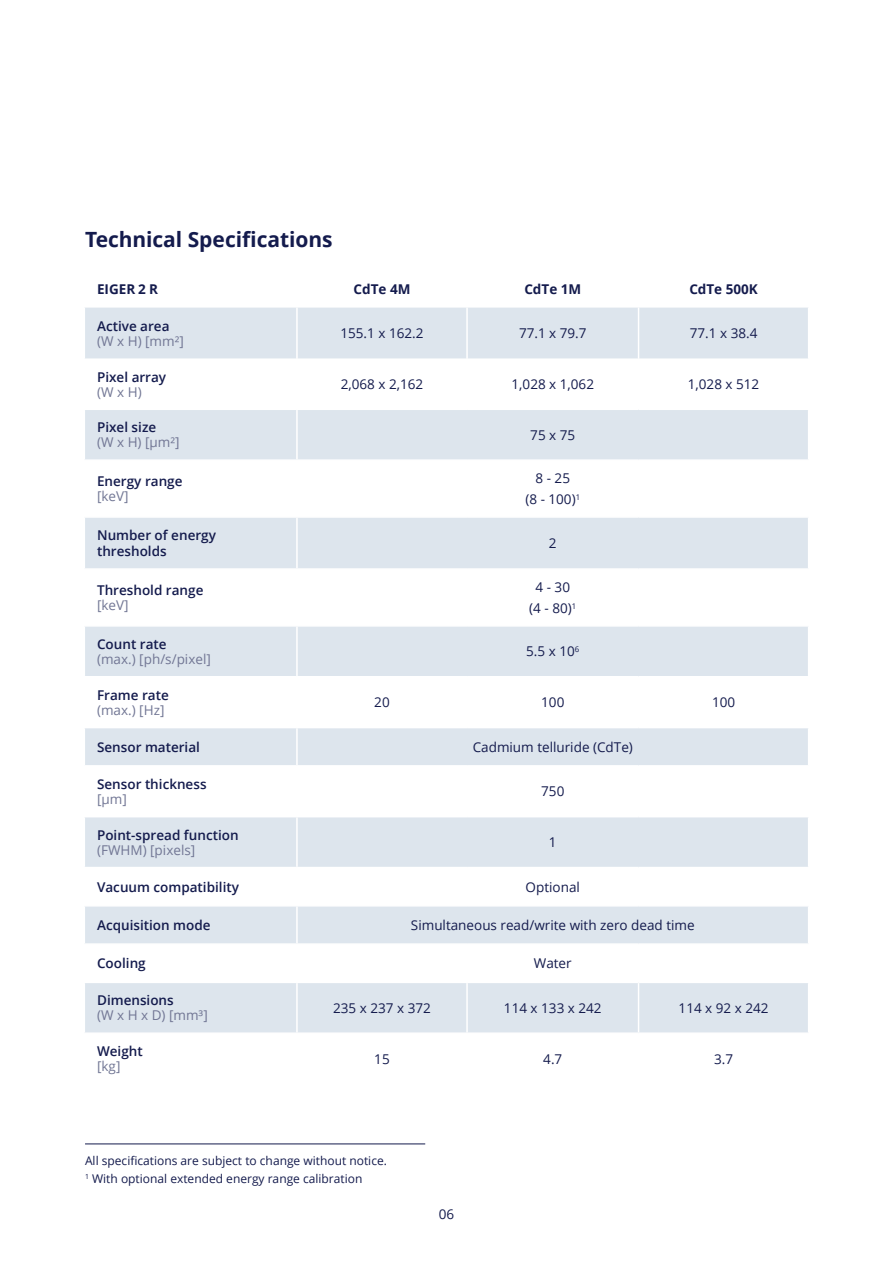
<style>
.page{position:relative;width:893px;height:1263px;background:#fff}
.page>*{position:absolute;margin:0;border:0;box-sizing:border-box;transform-origin:0 0}
.t1{font:700 21px "Open Sans";letter-spacing:-.005em;color:#141b4d}
.t2{font:13.5px/21px "Open Sans";color:#141b4d;text-align:center}
.t3{font:600 13.5px/16.2px "Open Sans";color:#141b4d}
.t4{font:13.5px "Open Sans";color:#717694}
.t5{font:700 13.5px "Open Sans";color:#141b4d}
.t6{font:12px/18px "Open Sans";color:#141b4d}
</style>
<div class="page">
<svg style="left:85px;top:308px;width:723px;height:724px;fill:#dde5ed"></svg>
<hr style="left:296px;top:308px;width:2px;height:50px;background:#fff">
<hr style="left:466px;top:308px;width:2px;height:50px;background:#fff">
<hr style="left:638px;top:308px;width:1px;height:50px;background:#fff">
<hr style="left:296px;top:358px;width:2px;height:50px;background:#fff">
<hr style="left:466px;top:358px;width:2px;height:50px;background:#fff">
<hr style="left:638px;top:358px;width:1px;height:50px;background:#fff">
<hr style="left:84px;top:459px;width:213px;height:2px;background:#fff">
<hr style="left:84px;top:516px;width:213px;height:2px;background:#fff">
<hr style="left:84px;top:568px;width:213px;height:2px;background:#fff">
<hr style="left:84px;top:625px;width:213px;height:2px;background:#fff">
<hr style="left:84px;top:676px;width:213px;height:1px;background:#fff">
<hr style="left:296px;top:677px;width:2px;height:50px;background:#fff">
<hr style="left:466px;top:677px;width:2px;height:50px;background:#fff">
<hr style="left:638px;top:677px;width:1px;height:50px;background:#fff">
<hr style="left:84px;top:727px;width:213px;height:1px;background:#fff">
<hr style="left:84px;top:765px;width:213px;height:2px;background:#fff">
<hr style="left:84px;top:816px;width:213px;height:1px;background:#fff">
<hr style="left:84px;top:867px;width:213px;height:1px;background:#fff">
<hr style="left:84px;top:905px;width:213px;height:1px;background:#fff">
<hr style="left:84px;top:943px;width:213px;height:2px;background:#fff">
<hr style="left:84px;top:981px;width:213px;height:2px;background:#fff">
<hr style="left:296px;top:983px;width:2px;height:49px;background:#fff">
<hr style="left:466px;top:983px;width:2px;height:49px;background:#fff">
<hr style="left:638px;top:983px;width:1px;height:49px;background:#fff">
<hr style="left:84px;top:408px;width:213px;height:2px;background:#fff">
<hr style="left:296px;top:906px;width:2px;height:37px;background:#fff">
<hr style="left:297px;top:943px;width:170px;height:2px;background:#fff">
<hr style="left:296px;top:945px;width:2px;height:36px;background:#fff">
<hr style="left:467px;top:943px;width:172px;height:2px;background:#fff">
<hr style="left:639px;top:943px;width:170px;height:2px;background:#fff">
<hr style="left:297px;top:981px;width:170px;height:2px;background:#fff">
<hr style="left:467px;top:981px;width:172px;height:2px;background:#fff">
<hr style="left:639px;top:981px;width:170px;height:2px;background:#fff">
<hr style="left:296px;top:868px;width:2px;height:37px;background:#fff">
<hr style="left:297px;top:905px;width:170px;height:1px;background:#fff">
<hr style="left:467px;top:905px;width:172px;height:1px;background:#fff">
<hr style="left:639px;top:905px;width:170px;height:1px;background:#fff">
<hr style="left:296px;top:817px;width:2px;height:50px;background:#fff">
<hr style="left:297px;top:867px;width:170px;height:1px;background:#fff">
<hr style="left:467px;top:867px;width:172px;height:1px;background:#fff">
<hr style="left:639px;top:867px;width:170px;height:1px;background:#fff">
<hr style="left:296px;top:767px;width:2px;height:49px;background:#fff">
<hr style="left:297px;top:816px;width:170px;height:1px;background:#fff">
<hr style="left:467px;top:816px;width:172px;height:1px;background:#fff">
<hr style="left:639px;top:816px;width:170px;height:1px;background:#fff">
<hr style="left:297px;top:727px;width:170px;height:1px;background:#fff">
<hr style="left:296px;top:728px;width:2px;height:37px;background:#fff">
<hr style="left:467px;top:727px;width:172px;height:1px;background:#fff">
<hr style="left:639px;top:727px;width:170px;height:1px;background:#fff">
<hr style="left:297px;top:765px;width:170px;height:2px;background:#fff">
<hr style="left:467px;top:765px;width:172px;height:2px;background:#fff">
<hr style="left:639px;top:765px;width:170px;height:2px;background:#fff">
<hr style="left:296px;top:627px;width:2px;height:49px;background:#fff">
<hr style="left:297px;top:676px;width:170px;height:1px;background:#fff">
<hr style="left:467px;top:676px;width:172px;height:1px;background:#fff">
<hr style="left:639px;top:676px;width:170px;height:1px;background:#fff">
<hr style="left:296px;top:570px;width:2px;height:55px;background:#fff">
<hr style="left:297px;top:625px;width:170px;height:2px;background:#fff">
<hr style="left:467px;top:625px;width:172px;height:2px;background:#fff">
<hr style="left:639px;top:625px;width:170px;height:2px;background:#fff">
<hr style="left:296px;top:518px;width:2px;height:50px;background:#fff">
<hr style="left:297px;top:568px;width:170px;height:2px;background:#fff">
<hr style="left:467px;top:568px;width:172px;height:2px;background:#fff">
<hr style="left:639px;top:568px;width:170px;height:2px;background:#fff">
<hr style="left:296px;top:461px;width:2px;height:55px;background:#fff">
<hr style="left:297px;top:516px;width:170px;height:2px;background:#fff">
<hr style="left:467px;top:516px;width:172px;height:2px;background:#fff">
<hr style="left:639px;top:516px;width:170px;height:2px;background:#fff">
<hr style="left:297px;top:408px;width:170px;height:2px;background:#fff">
<hr style="left:296px;top:410px;width:2px;height:49px;background:#fff">
<hr style="left:467px;top:408px;width:172px;height:2px;background:#fff">
<hr style="left:639px;top:408px;width:170px;height:2px;background:#fff">
<hr style="left:297px;top:459px;width:170px;height:2px;background:#fff">
<hr style="left:467px;top:459px;width:172px;height:2px;background:#fff">
<hr style="left:639px;top:459px;width:170px;height:2px;background:#fff">
<hr style="left:85px;top:1144px;width:340px;height:1px;background:#141b4d">
<h1 class="t1" style="left:85px;top:225px;width:249px">Technical Specifications</h1>
<p class="t5" style="left:97px;top:279px;width:63px">EIGER 2 R</p>
<p class="t5" style="left:354px;top:279px;width:58px">CdTe 4M</p>
<p class="t5" style="left:524px;top:279px;width:58px">CdTe 1M</p>
<p class="t5" style="left:689px;top:279px;width:70px">CdTe 500K</p>
<p class="t3" style="left:97px;top:317px;width:74px">Active area</p>
<p class="t4" style="left:97px;top:331px;width:88px">(W x H) [mm²]</p>
<p class="t2" style="left:340px;top:322px;width:85px">155.1 x 162.2</p>
<p class="t2" style="left:519px;top:322px;width:69px">77.1 x 79.7</p>
<p class="t2" style="left:690px;top:322px;width:69px">77.1 x 38.4</p>
<p class="t3" style="left:97px;top:368px;width:71px">Pixel array</p>
<p class="t4" style="left:97px;top:382px;width:46px">(W x H)</p>
<p class="t3" style="left:97px;top:419px;width:61px">Pixel size</p>
<p class="t4" style="left:97px;top:433px;width:84px">(W x H) [µm²]</p>
<p class="t3" style="left:97px;top:473px;width:87px">Energy range</p>
<p class="t4" style="left:97px;top:487px;width:33px">[keV]</p>
<p class="t2" style="left:341px;top:373px;width:84px">2,068 x 2,162</p>
<p class="t2" style="left:512px;top:373px;width:84px">1,028 x 1,062</p>
<p class="t2" style="left:688px;top:373px;width:73px">1,028 x 512</p>
<p class="t2" style="left:530px;top:424px;width:46px">75 x 75</p>
<p class="t2" style="left:525px;top:467px;width:56px">8 - 25<br>(8 - 100)<sup>1</sup></p>
<p class="t3" style="left:97px;top:527px;width:120px">Number of energy thresholds</p>
<p class="t2" style="left:549px;top:532px;width:9px">2</p>
<p class="t3" style="left:97px;top:582px;width:108px">Threshold range</p>
<p class="t4" style="left:97px;top:596px;width:33px">[keV]</p>
<p class="t2" style="left:529px;top:576px;width:49px">4 - 30 (4 - 80)<sup>1</sup></p>
<p class="t3" style="left:97px;top:636px;width:71px">Count rate</p>
<p class="t4" style="left:97px;top:650px;width:115px">(max.) [ph/s/pixel]</p>
<p class="t3" style="left:97px;top:686px;width:73px">Frame rate</p>
<p class="t4" style="left:97px;top:701px;width:69px">(max.) [Hz]</p>
<p class="t2" style="left:526px;top:641px;width:55px">5.5 x 10<sup>6</sup></p>
<p class="t2" style="left:374px;top:691px;width:17px">20</p>
<p class="t2" style="left:541px;top:691px;width:25px">100</p>
<p class="t2" style="left:712px;top:691px;width:25px">100</p>
<p class="t3" style="left:97px;top:738px;width:104px">Sensor material</p>
<p class="t2" style="left:473px;top:736px;width:162px">Cadmium telluride (CdTe)</p>
<p class="t3" style="left:97px;top:776px;width:111px">Sensor thickness</p>
<p class="t4" style="left:97px;top:790px;width:31px">[µm]</p>
<p class="t2" style="left:541px;top:781px;width:25px">750</p>
<p class="t3" style="left:97px;top:826px;width:143px">Point-spread function</p>
<p class="t4" style="left:97px;top:841px;width:100px">(FWHM) [pixels]</p>
<p class="t2" style="left:549px;top:831px;width:9px">1</p>
<p class="t3" style="left:97px;top:878px;width:143px">Vacuum compatibility</p>
<p class="t2" style="left:526px;top:876px;width:56px">Optional</p>
<p class="t3" style="left:97px;top:917px;width:115px">Acquisition mode</p>
<p class="t2" style="left:411px;top:914px;width:285px">Simultaneous read/write with zero dead time</p>
<p class="t3" style="left:97px;top:955px;width:50px">Cooling</p>
<p class="t2" style="left:534px;top:953px;width:39px">Water</p>
<p class="t3" style="left:97px;top:992px;width:78px">Dimensions</p>
<p class="t4" style="left:97px;top:1006px;width:112px">(W x H x D) [mm³]</p>
<p class="t2" style="left:333px;top:997px;width:99px">235 x 237 x 372</p>
<p class="t2" style="left:504px;top:997px;width:99px">114 x 133 x 242</p>
<p class="t2" style="left:679px;top:997px;width:91px">114 x 92 x 242</p>
<p class="t3" style="left:97px;top:1043px;width:47px">Weight</p>
<p class="t4" style="left:97px;top:1057px;width:25px">[kg]</p>
<p class="t2" style="left:374px;top:1048px;width:17px">15</p>
<p class="t2" style="left:543px;top:1048px;width:21px">4.7</p>
<p class="t2" style="left:714px;top:1048px;width:21px">3.7</p>
<p class="t6" style="left:85px;top:1151px;width:303px">All specifications are subject to change without notice.<br><sup>1</sup> With optional extended energy range calibration</p>
<p class="t2" style="left:439px;top:1203px;width:17px">06</p>
</div>
